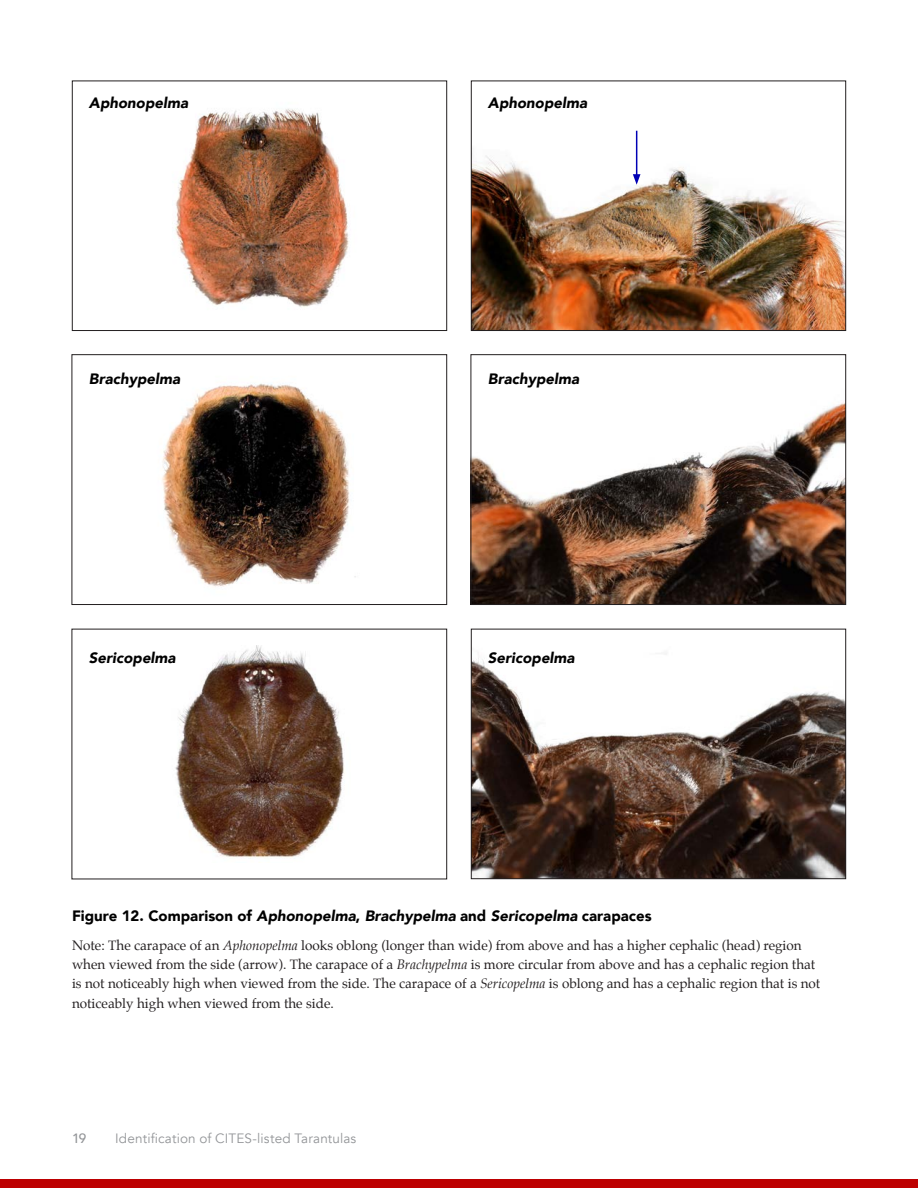
<style>
.page{position:relative;width:918px;height:1188px;background:#fff}
.page>*{position:absolute;margin:0;border:0;box-sizing:border-box;transform-origin:0 0}
.Caption{font:900 15px "Avenir";color:#000}
.Caption-2{font:italic 900 15px "Avenir";color:#000}
.CEC_Note{font:13.5px/19.5px "Palatino";color:#231f20}
.t1{font:13.5px "Avenir";letter-spacing:.01em;color:#939598}
.t2{font:500 13.5px "Avenir";color:#939598}
.s1{font-style:italic}
</style>
<div class="page">
<div style="left:0;top:1179px;width:918px;height:9px;background:#bd0001"></div>
<img style="left:473px;top:130px;width:371px;height:199px">
<div style="left:471px;top:81px;width:375px;height:250px;border:1px solid #231f20"></div>
<img style="left:473px;top:402px;width:371px;height:201px">
<div style="left:471px;top:354px;width:375px;height:251px;border:1px solid #231f20"></div>
<img style="left:473px;top:653px;width:371px;height:224px">
<div style="left:471px;top:629px;width:375px;height:250px;border:1px solid #231f20"></div>
<img style="left:175px;top:108px;width:174px;height:199px">
<div style="left:72px;top:81px;width:375px;height:250px;border:1px solid #231f20"></div>
<img style="left:162px;top:383px;width:194px;height:204px">
<div style="left:72px;top:354px;width:375px;height:251px;border:1px solid #231f20"></div>
<img style="left:175px;top:645px;width:170px;height:214px">
<hr style="left:636px;top:131px;width:1px;height:46px;background:#0000b5">
<svg style="left:633px;top:174px;width:8px;height:11px"></svg>
<p class="Caption-2" style="left:89px;top:91px;width:101px">Aphonopelma</p>
<p class="Caption-2" style="left:488px;top:91px;width:101px">Aphonopelma</p>
<p class="Caption-2" style="left:89px;top:366px;width:93px">Brachypelma</p>
<p class="Caption-2" style="left:488px;top:366px;width:93px">Brachypelma</p>
<p class="Caption-2" style="left:89px;top:645px;width:88px">Sericopelma</p>
<p class="Caption-2" style="left:488px;top:645px;width:88px">Sericopelma</p>
<p class="Caption" style="left:72px;top:903px;width:581px">Figure 12. Comparison of <span class="s1">Aphonopelma</span>, <span class="s1">Brachypelma</span> and <span class="s1">Sericopelma</span> carapaces</p>
<p class="CEC_Note" style="left:72px;top:935px;width:750px">Note: The carapace of an <span class="s1">Aphonopelma</span> looks oblong (longer than wide) from above and has a higher cephalic (head) region when viewed from the side (arrow). The carapace of a <span class="s1">Brachypelma</span> is more circular from above and has a cephalic region that is not noticeably high when viewed from the side. The carapace of a <span class="s1">Sericopelma</span> is oblong and has a cephalic region that is not noticeably high when viewed from the side.</p>
<p class="t2" style="left:72px;top:1126px;width:16px">19</p>
<p class="t1" style="left:115px;top:1130px;width:243px">Identification of CITES-listed Tarantulas</p>
</div>
